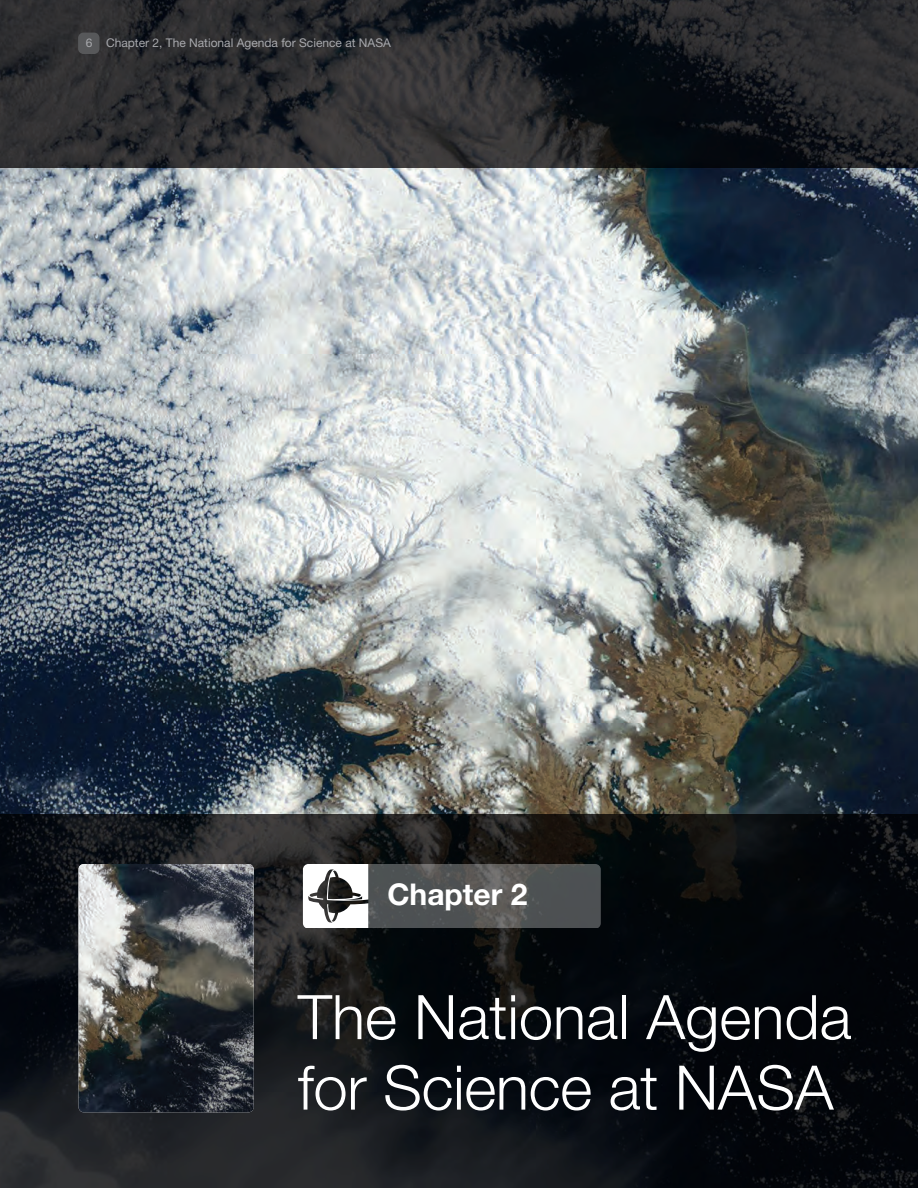
<style>
.page{position:relative;width:918px;height:1188px;background:#fff}
.page>*{position:absolute;margin:0;border:0;box-sizing:border-box;transform-origin:0 0}
.t1{font:300 61.5px/70.5px "Helvetica Neue LT Std";color:#fff}
.t2{font:700 30px "Helvetica Neue LT Std";color:#fff}
.t3{font:12px "Helvetica Neue LT Std";color:#a8a9ad}
</style>
<div class="page">
<img style="left:0;top:168px;width:918px;height:646px">
<svg style="left:0;top:0;width:917px;height:168px;background:#242529"></svg>
<svg style="left:0;top:814px;width:917px;height:374px;background:#0e1115"></svg>
<img style="left:79px;top:864px;width:175px;height:248px">
<div style="left:78px;top:33px;width:22px;height:21px;background:#57585a;border-radius:5px"></div>
<hr style="left:917px;top:0;width:1px;height:168px;background:#231f20">
<hr style="left:917px;top:814px;width:1px;height:374px;background:#231f20">
<svg style="left:303px;top:864px;width:298px;height:64px;background:#6a6c6c"></svg>
<h3 class="t3" style="left:86px;top:36px;width:307px">6 Chapter 2, The National Agenda for Science at NASA</h3>
<h1 class="t2" style="left:387px;top:876px;width:142px">Chapter 2</h1>
<h1 class="t1" style="left:298px;top:981px;width:555px">The National Agenda for Science at NASA</h1>
</div>
